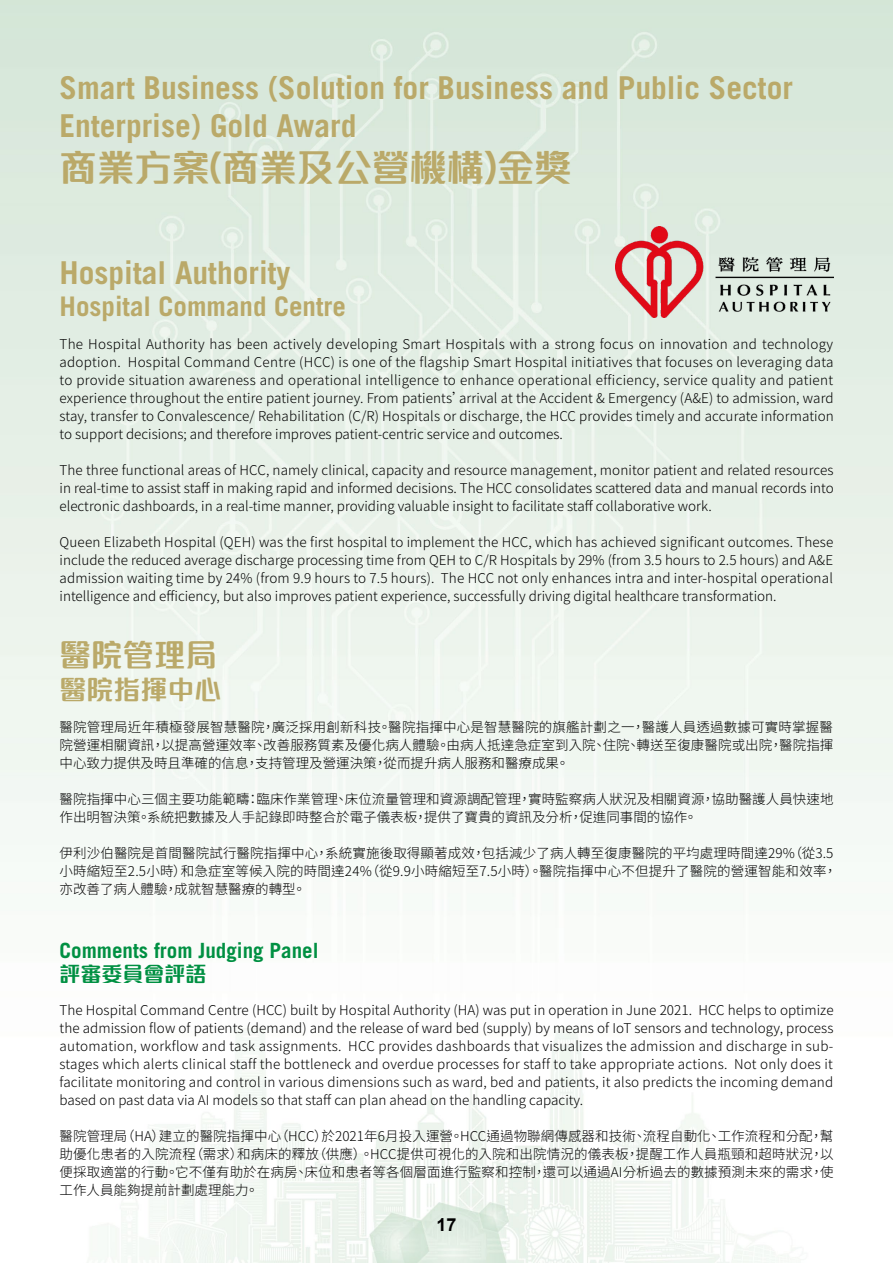
<style>
.page{position:relative;width:893px;height:1263px;background:#fff}
.page>*{position:absolute;margin:0;border:0;box-sizing:border-box;transform-origin:0 0}
.t1{font:700 37.5px "M Finance HK";color:#baa969}
.t2{font:700 31.5px/37.8px "Trade Gothic";color:#baa969}
.t3{font:700 31.5px "M Finance HK";color:#baa969}
.t4{font:700 27px "Trade Gothic";color:#baa969}
.t5{font:700 27px "M Finance HK";color:#baa969}
.t6{font:700 21px "Trade Gothic";color:#009042}
.t7{font:700 21px "M Finance HK";color:#009042}
.t8{font:700 18px "Arial";color:#000}
.t9{font:300 13.5px/18px "Noto Sans CJ Ktc";color:#000;text-align:justify}
</style>
<div class="page">
<img style="left:0;top:0;width:893px;height:1263px">
<img style="left:616px;top:226px;width:217px;height:91px">
<h2 class="t2" style="left:60px;top:69px;width:735px">Smart Business (Solution for Business and Public Sector<br>Enterprise) Gold Award</h2>
<h1 class="t1" style="left:60px;top:140px;width:514px">商業方案(商業及公營機構)金獎</h1>
<h2 class="t2" style="left:60px;top:253px;width:233px">Hospital Authority</h2>
<h3 class="t4" style="left:60px;top:290px;width:288px">Hospital Command Centre</h3>
<p class="t9" style="left:60px;top:335px;width:776px">The Hospital Authority has been actively developing Smart Hospitals with a strong focus on innovation and technology adoption. Hospital Command Centre (HCC) is one of the flagship Smart Hospital initiatives that focuses on leveraging data to provide situation awareness and operational intelligence to enhance operational efficiency, service quality and patient experience throughout the entire patient journey. From patients’arrival at the Accident &amp; Emergency (A&amp;E) to admission, ward stay, transfer to Convalescence/ Rehabilitation (C/R) Hospitals or discharge, the HCC provides timely and accurate information to support decisions; and therefore improves patient-centric service and outcomes.</p>
<p class="t9" style="left:60px;top:461px;width:776px">The three functional areas of HCC, namely clinical, capacity and resource management, monitor patient and related resources in real-time to assist staff in making rapid and informed decisions. The HCC consolidates scattered data and manual records into electronic dashboards, in a real-time manner, providing valuable insight to facilitate staff collaborative work.</p>
<p class="t9" style="left:60px;top:533px;width:775px">Queen Elizabeth Hospital (QEH) was the first hospital to implement the HCC, which has achieved significant outcomes. These include the reduced average discharge processing time from QEH to C/R Hospitals by 29% (from 3.5 hours to 2.5 hours) and A&amp;E admission waiting time by 24% (from 9.9 hours to 7.5 hours). The HCC not only enhances intra and inter-hospital operational intelligence and efficiency, but also improves patient experience, successfully driving digital healthcare transformation.</p>
<h2 class="t3" style="left:60px;top:632px;width:159px">醫院管理局</h2>
<h3 class="t5" style="left:60px;top:670px;width:164px">醫院指揮中心</h3>
<p class="t9" style="left:60px;top:719px;width:775px">醫院管理局近年積極發展智慧醫院，廣泛採用創新科技。醫院指揮中心是智慧醫院的旗艦計劃之一，醫護人員透過數據可實時掌握醫院營運相關資訊，以提高營運效率、改善服務質素及優化病人體驗。由病人抵達急症室到入院、住院、轉送至復康醫院或出院，醫院指揮中心致力提供及時且準確的信息，支持管理及營運決策，從而提升病人服務和醫療成果。</p>
<p class="t9" style="left:60px;top:791px;width:776px">醫院指揮中心三個主要功能範疇：臨床作業管理、床位流量管理和資源調配管理，實時監察病人狀況及相關資源，協助醫護人員快速地作出明智決策。系統把數據及人手記錄即時整合於電子儀表板，提供了寶貴的資訊及分析，促進同事間的協作。</p>
<p class="t9" style="left:60px;top:845px;width:779px;text-align:left">伊利沙伯醫院是首間醫院試行醫院指揮中心，系統實施後取得顯著成效，包括減少了病人轉至復康醫院的平均處理時間達29%（從3.5小時縮短至2.5小時）和急症室等候入院的時間達24%（從9.9小時縮短至7.5小時）。醫院指揮中心不但提升了醫院的營運智能和效率，亦改善了病人體驗，成就智慧醫療的轉型。</p>
<h3 class="t6" style="left:60px;top:938px;width:261px">Comments from Judging Panel</h3>
<h3 class="t7" style="left:60px;top:959px;width:148px">評審委員會評語</h3>
<p class="t9" style="left:60px;top:1001px;width:775px">The Hospital Command Centre (HCC) built by Hospital Authority (HA) was put in operation in June 2021. HCC helps to optimize the admission flow of patients (demand) and the release of ward bed (supply) by means of IoT sensors and technology, process automation, workflow and task assignments. HCC provides dashboards that visualizes the admission and discharge in sub&shy;stages which alerts clinical staff the bottleneck and overdue processes for staff to take appropriate actions. Not only does it facilitate monitoring and control in various dimensions such as ward, bed and patients, it also predicts the incoming demand based on past data via AI models so that staff can plan ahead on the handling capacity.</p>
<p class="t9" style="left:60px;top:1127px;width:775px">醫院管理局（HA）建立的醫院指揮中心（HCC）於2021年6月投入運營。HCC通過物聯網傳感器和技術、流程自動化、工作流程和分配，幫助優化患者的入院流程（需求）和病床的釋放（供應）。HCC提供可視化的入院和出院情況的儀表板，提醒工作人員瓶頸和超時狀況，以便採取適當的行動。它不僅有助於在病房、床位和患者等各個層面進行監察和控制，還可以通過AI分析過去的數據預測未來的需求，使工作人員能夠提前計劃處理能力。</p>
<h3 class="t8" style="left:436px;top:1213px;width:22px">17</h3>
</div>
